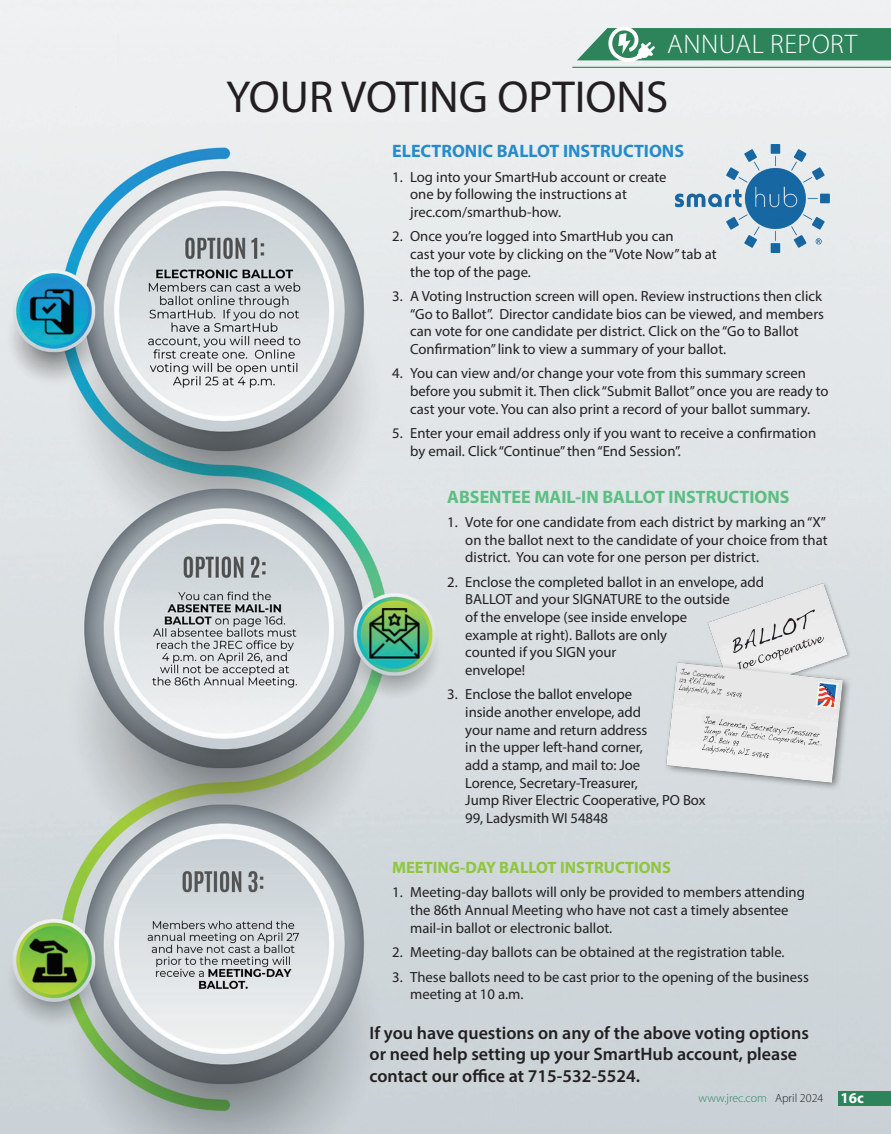
<style>
.page{position:relative;width:891px;height:1134px;background:#fff}
.page>*{position:absolute;margin:0;border:0;box-sizing:border-box;transform-origin:0 0}
.Local_-_body_text{font:45px "Myriad Pro";color:#231f20}
.t1{font:300 27px "Myriad Pro";letter-spacing:.02em;color:#fff}
.Local_-_body_text-2{font:600 18px/21.6px "Myriad Pro";color:#231f20}
.Local_-_body_text-3{font:700 18px "Myriad Pro";color:#5cbe82}
.Local_-_body_text-4{font:700 18px "Myriad Pro";color:#258bcb}
.Local_-_body_text-5{font:700 16.5px "Myriad Pro";color:#8ec63e}
.t2{font:700 15px "Myriad Pro";color:#fff}
.Local_-_body_text-6{font:14.7px/17.7px "Myriad Pro";color:#231f20}
.t3{font:300 12px "Myriad Pro";color:#2d845b}
.s1{color:#231f20}
</style>
<div class="page">
<img style="left:0;top:0;width:891px;height:1134px">
<div style="left:838px;top:1091px;width:53px;height:14px;background:#2d845b"></div>
<hr style="left:572px;top:67px;width:319px;height:1px;background:#2d845b">
<svg style="left:577px;top:26px;width:314px;height:37px;background:#589c7c"></svg>
<img style="left:648px;top:580px;width:243px;height:224px">
<img style="left:675px;top:144px;width:155px;height:109px">
<p class="t1" style="left:667px;top:28px;width:192px">ANNUAL REPORT</p>
<p class="Local_-_body_text" style="left:226px;top:69px;width:444px">YOUR VOTING OPTIONS</p>
<p class="Local_-_body_text-4" style="left:392px;top:139px;width:293px">ELECTRONIC BALLOT INSTRUCTIONS</p>
<p class="Local_-_body_text-6" style="left:410px;top:168px;width:258px;text-indent:-18px">1. Log into your SmartHub account or create one by following the instructions at</p>
<p class="Local_-_body_text-6" style="left:410px;top:203px;width:152px">jrec.com/smarthub-how.</p>
<p class="Local_-_body_text-6" style="left:410px;top:227px;width:308px;text-indent:-18px">2. Once you’re logged into SmartHub you can<br>cast your vote by clicking on the “Vote Now” tab at the top of the page.</p>
<p class="Local_-_body_text-6" style="left:410px;top:287px;width:415px;text-indent:-18px">3. A Voting Instruction screen will open. Review instructions then click “Go to Ballot”. Director candidate bios can be viewed, and members can vote for one candidate per district. Click on the “Go to Ballot Confirmation” link to view a summary of your ballot.</p>
<p class="Local_-_body_text-6" style="left:410px;top:364px;width:420px;text-indent:-18px">4. You can view and/or change your vote from this summary screen before you submit it. Then click “Submit Ballot” once you are ready to cast your vote. You can also print a record of your ballot summary.</p>
<p class="Local_-_body_text-6" style="left:410px;top:424px;width:408px;text-indent:-18px">5. Enter your email address only if you want to receive a confirmation by email. Click “Continue” then “End Session”.</p>
<p class="Local_-_body_text-3" style="left:447px;top:485px;width:344px">ABSENTEE MAIL-IN BALLOT INSTRUCTIONS</p>
<p class="Local_-_body_text-6" style="left:465px;top:513px;width:364px;text-align:justify;text-indent:-18px">1. Vote for one candidate from each district by marking an “X” on the ballot next to the candidate of your choice from that district. You can vote for one person per district.</p>
<p class="Local_-_body_text-6" style="left:465px;top:573px;width:300px;text-indent:-18px">2. Enclose the completed ballot in an envelope, add<br>BALLOT and your SIGNATURE to the outside<br>of the envelope (see inside envelope<br>example at right). Ballots are only<br>counted if you SIGN your<br>envelope!</p>
<p class="Local_-_body_text-6" style="left:465px;top:685px;width:242px;text-indent:-18px">3. Enclose the ballot envelope<br>inside another envelope, add<br>your name and return address<br>in the upper left-hand corner,<br>add a stamp, and mail to: Joe<br>Lorence, Secretary-Treasurer,<br>Jump River Electric Cooperative, PO Box<br>99, Ladysmith WI 54848</p>
<p class="Local_-_body_text-5" style="left:392px;top:857px;width:280px">MEETING-DAY BALLOT INSTRUCTIONS</p>
<p class="Local_-_body_text-6" style="left:410px;top:883px;width:396px;text-indent:-18px">1. Meeting-day ballots will only be provided to members attending the 86th Annual Meeting who have not cast a timely absentee mail-in ballot or electronic ballot.</p>
<p class="Local_-_body_text-6" style="left:392px;top:943px;width:394px">2. Meeting-day ballots can be obtained at the registration table.</p>
<p class="Local_-_body_text-6" style="left:410px;top:968px;width:400px;text-indent:-18px">3. These ballots need to be cast prior to the opening of the business meeting at 10 a.m.</p>
<p class="Local_-_body_text-2" style="left:370px;top:1021px;width:441px">If you have questions on any of the above voting options or need help setting up your SmartHub account, please contact our office at 715-532-5524.</p>
<p class="t3" style="left:699px;top:1091px;width:126px">www.jrec.com <span class="s1">April 2024</span></p>
<p class="t2" style="left:841px;top:1088px;width:25px">16c</p>
</div>
